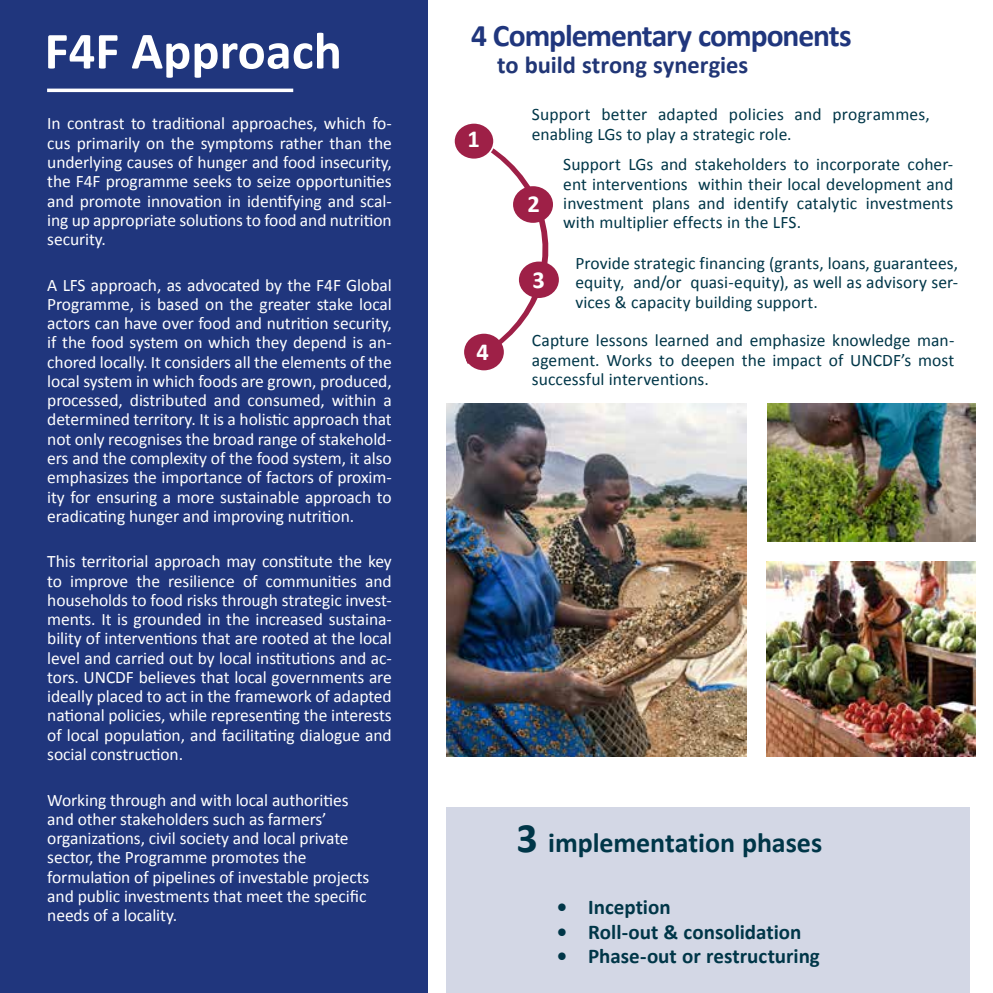
<style>
.page{position:relative;width:993px;height:993px;background:#fff}
.page>*{position:absolute;margin:0;border:0;box-sizing:border-box;transform-origin:0 0}
.t1{font:700 52.5px "Calibri";color:#fff}
.t2{font:700 31.5px "Calibri";letter-spacing:-.035em;color:#20367d}
.t3{font:700 28px "Calibri";letter-spacing:-.005em;color:#003648}
.t4{font:700 24.5px "Calibri";color:#213676}
.t5{font:700 24.5px "Calibri";color:#fff}
.t6{font:700 21px "Calibri";color:#003648}
.t7{font:17.5px/19.2px "Calibri";letter-spacing:-.005em;color:#fff;text-align:justify}
.t8{font:17.5px/19.2px "Calibri";letter-spacing:.005em;color:#003648;text-align:justify}
.s1{font-size:42px}
</style>
<div class="page">
<div style="left:0;top:0;width:427px;height:992px;background:#20367d"></div>
<hr style="left:47px;top:89px;width:246px;height:3px;background:#fff">
<img style="left:766px;top:561px;width:209px;height:195px">
<div style="left:446px;top:806px;width:523px;height:186px;background:#d3d7e5"></div>
<svg style="left:464px;top:148px;width:95px;height:223px"></svg>
<div style="left:464px;top:333px;width:39px;height:37px;background:#9e2047;border-radius:50%"></div>
<div style="left:518px;top:261px;width:40px;height:37px;background:#9e2047;border-radius:50%"></div>
<div style="left:513px;top:186px;width:40px;height:37px;background:#9e2047;border-radius:50%"></div>
<div style="left:454px;top:123px;width:40px;height:36px;background:#9e2047;border-radius:50%"></div>
<div style="left:453px;top:122px;width:41px;height:38px;border:2px solid #fff;border-radius:50%"></div>
<img style="left:446px;top:403px;width:300px;height:353px">
<img style="left:767px;top:403px;width:208px;height:138px">
<h1 class="t1" style="left:45px;top:14px;width:299px">F4F Approach</h1>
<p class="t7" style="left:47px;top:113px;width:346px">In contrast to traditional approaches, which fo&shy;cus primarily on the symptoms rather than the underlying causes of hunger and food insecurity, the F4F programme seeks to seize opportunities and promote innovation in identifying and scal&shy;ing up appropriate solutions to food and nutrition security.</p>
<p class="t7" style="left:47px;top:274px;width:346px">A LFS approach, as advocated by the F4F Global Programme, is based on the greater stake local actors can have over food and nutrition security, if the food system on which they depend is an&shy;chored locally. It considers all the elements of the local system in which foods are grown, produced, processed, distributed and consumed, within a determined territory. It is a holistic approach that not only recognises the broad range of stakehold&shy;ers and the complexity of the food system, it also emphasizes the importance of factors of proxim&shy;ity for ensuring a more sustainable approach to eradicating hunger and improving nutrition.</p>
<p class="t7" style="left:47px;top:551px;width:346px">This territorial approach may constitute the key to improve the resilience of communities and households to food risks through strategic invest&shy;ments. It is grounded in the increased sustaina&shy;bility of interventions that are rooted at the local level and carried out by local institutions and ac&shy;tors. UNCDF believes that local governments are ideally placed to act in the framework of adapted national policies, while representing the interests of local population, and facilitating dialogue and social construction.</p>
<p class="t7" style="left:47px;top:789px;width:323px;text-align:left">Working through and with local authorities and other stakeholders such as farmers’ organizations, civil society and local private sector, the Programme promotes the formulation of pipelines of investable projects and public investments that meet the specific needs of a locality.</p>
<h2 class="t2" style="left:471px;top:13px;width:382px">4 Complementary components</h2>
<h3 class="t4" style="left:497px;top:48px;width:253px">to build strong synergies</h3>
<h3 class="t5" style="left:467px;top:121px;width:14px">1</h3>
<h3 class="t5" style="left:476px;top:335px;width:14px">4</h3>
<p class="t8" style="left:531px;top:104px;width:399px">Support better adapted policies and programmes, enabling LGs to play a strategic role.</p>
<p class="t8" style="left:563px;top:154px;width:391px">Support LGs and stakeholders to incorporate coher&shy;ent interventions within their local development and investment plans and identify catalytic investments with multiplier effects in the LFS.</p>
<p class="t8" style="left:575px;top:253px;width:384px">Provide strategic financing (grants, loans, guarantees, equity, and/or quasi-equity), as well as advisory ser&shy;vices &amp; capacity building support.</p>
<p class="t8" style="left:532px;top:330px;width:424px">Capture lessons learned and emphasize knowledge man&shy;agement. Works to deepen the impact of UNCDF’s most successful interventions.</p>
<h3 class="t5" style="left:527px;top:186px;width:14px">2</h3>
<h3 class="t5" style="left:532px;top:262px;width:14px">3</h3>
<h3 class="t3" style="left:516px;top:822px;width:307px"><span class="s1">3</span> implementation phases</h3>
<p class="t6" style="left:556px;top:892px;width:115px">• Inception</p>
<p class="t6" style="left:556px;top:916px;width:246px">• Roll-out &amp; consolidation</p>
<p class="t6" style="left:556px;top:941px;width:264px">• Phase-out or restructuring</p>
</div>
